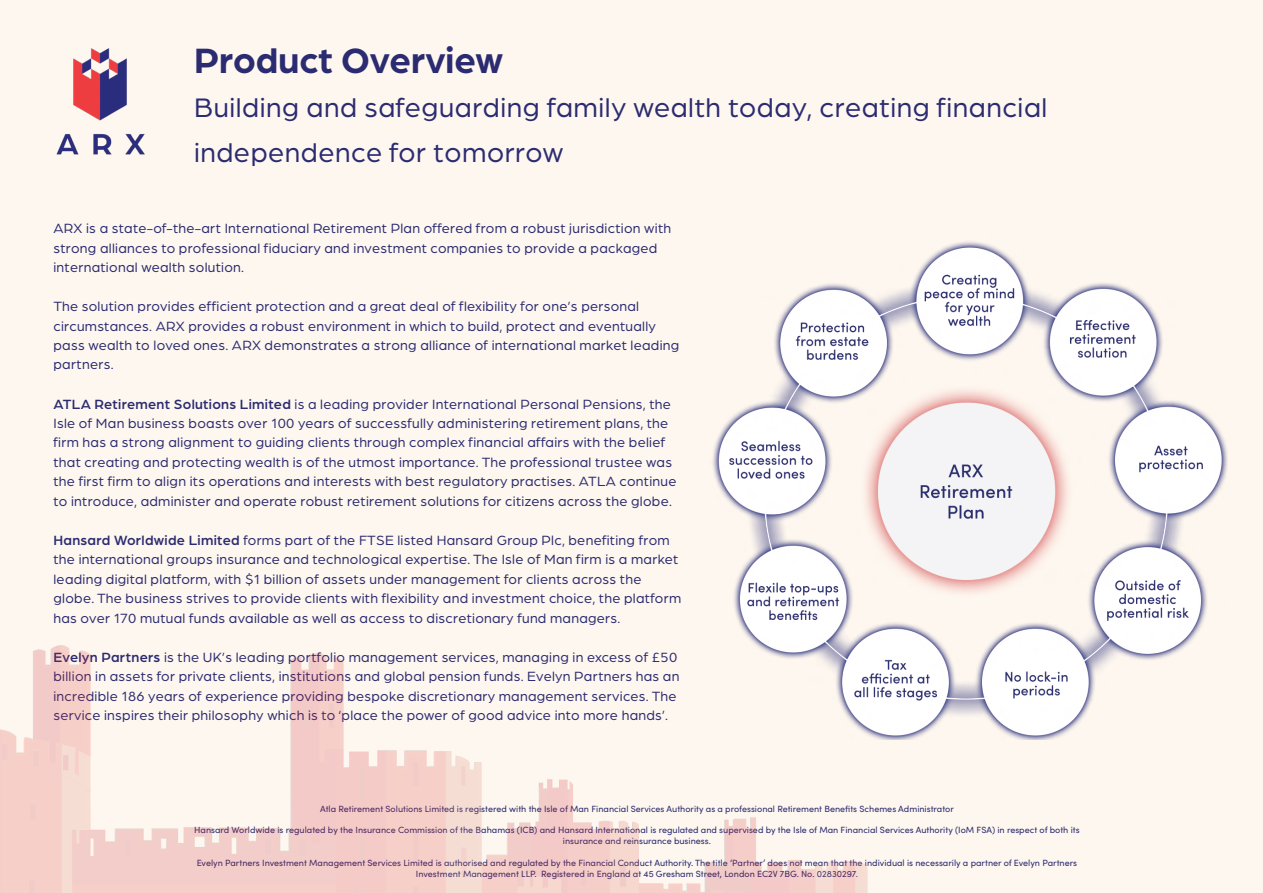
<style>
.page{position:relative;width:1263px;height:893px;background:#fef7ef}
.page>*{position:absolute;margin:0;border:0;box-sizing:border-box;transform-origin:0 0}
.t1{font:700 37.5px "Arboria";color:#2b2b71}
.t2{font:28.5px/45px "Arboria";letter-spacing:.02em;color:#2b2b71}
.t3{font:14.25px/19.5px "Arboria";letter-spacing:.02em;color:#2b2b71}
.t4{font:9px/10.8px "Sofia Pro";color:#2b2b71;text-align:center}
.s1{font-weight:500}
</style>
<div class="page">
<img style="left:56px;top:48px;width:89px;height:107px">
<img style="left:713px;top:241px;width:514px;height:498px">
<img style="left:0;top:629px;width:900px;height:264px">
<h1 class="t1" style="left:194px;top:35px;width:311px">Product Overview</h1>
<h2 class="t2" style="left:194px;top:83px;width:855px">Building and safeguarding family wealth today, creating financial independence for tomorrow</h2>
<p class="t3" style="left:53px;top:218px;width:619px">ARX is a state-of-the-art International Retirement Plan offered from a robust jurisdiction with strong alliances to professional fiduciary and investment companies to provide a packaged international wealth solution.</p>
<p class="t3" style="left:53px;top:296px;width:627px">The solution provides efficient protection and a great deal of flexibility for one’s personal circumstances. ARX provides a robust environment in which to build, protect and eventually pass wealth to loved ones. ARX demonstrates a strong alliance of international market leading partners.</p>
<p class="t3" style="left:53px;top:393px;width:625px"><span class="s1">ATLA Retirement Solutions Limited</span> is a leading provider International Personal Pensions, the Isle of Man business boasts over 100 years of successfully administering retirement plans, the firm has a strong alignment to guiding clients through complex financial affairs with the belief that creating and protecting wealth is of the utmost importance. The professional trustee was the first firm to align its operations and interests with best regulatory practises. ATLA continue to introduce, administer and operate robust retirement solutions for citizens across the globe.</p>
<p class="t3" style="left:53px;top:530px;width:629px"><span class="s1">Hansard Worldwide Limited</span> forms part of the FTSE listed Hansard Group Plc, benefiting from the international groups insurance and technological expertise. The Isle of Man firm is a market leading digital platform, with $1 billion of assets under management for clients across the globe. The business strives to provide clients with flexibility and investment choice, the platform has over 170 mutual funds available as well as access to discretionary fund managers.</p>
<p class="t3" style="left:53px;top:647px;width:627px"><span class="s1">Evelyn Partners</span> is the UK’s leading portfolio management services, managing in excess of £50 billion in assets for private clients, institutions and global pension funds. Evelyn Partners has an incredible 186 years of experience providing bespoke discretionary management services. The service inspires their philosophy which is to ‘place the power of good advice into more hands’.</p>
<p class="t4" style="left:320px;top:803px;width:635px">Atla Retirement Solutions Limited is registered with the Isle of Man Financial Services Authority as a professional Retirement Benefits Schemes Administrator</p>
<p class="t4" style="left:194px;top:824px;width:887px">Hansard Worldwide is regulated by the Insurance Commission of the Bahamas (ICB) and Hansard International is regulated and supervised by the Isle of Man Financial Services Authority (IoM FSA) in respect of both its insurance and reinsurance business.</p>
<p class="t4" style="left:197px;top:857px;width:882px">Evelyn Partners Investment Management Services Limited is authorised and regulated by the Financial Conduct Authority. The title ‘Partner’ does not mean that the individual is necessarily a partner of Evelyn Partners<br>Investment Management LLP. Registered in England at 45 Gresham Street, London EC2V 7BG. No. 02830297.</p>
</div>
